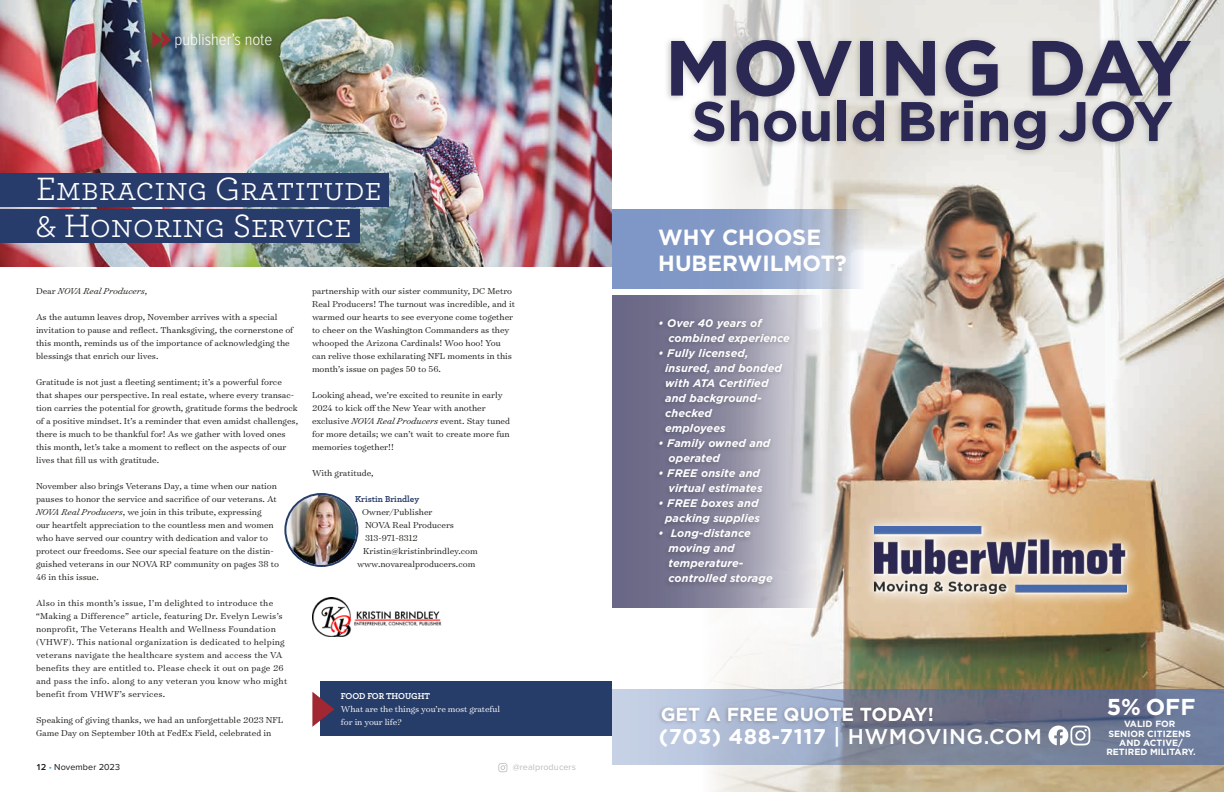
<style>
.page{position:relative;width:1224px;height:792px;background:#fff}
.page>*{position:absolute;margin:0;border:0;box-sizing:border-box;transform-origin:0 0}
.t1{font:700 78px "Gotham";letter-spacing:-.045em;color:#2b2853}
.t2{font:700 55.7px "Gotham";color:#2b2853}
.t3{font:33.9px/36.3px "Archer Pro";color:#fff}
.t4{font:700 23px "Gotham";color:#fff}
.t5{font:700 22px/26.4px "Gotham";color:#fff}
.t6{font:700 21.3px "Gotham";letter-spacing:.025em;color:#fff}
.t7{font:700 18.9px "Gotham";color:#fff}
.t8{font:300 17px "Proxima Nova Cond";color:#fff}
.t9{font:italic 700 11px/15px "Gotham";letter-spacing:.01em;color:#fff}
.t10{font:300 9.8px/13px "Surveyor Text";color:#171713}
.t11{font:300 9.8px/13px "Surveyor Text";letter-spacing:.02em;color:#171713}
.t12{font:300 9.8px/13px "Surveyor Text";letter-spacing:-.01em;color:#fff}
.t13{font:italic 300 9.8px "Surveyor Text";color:#171713}
.t14{font:700 9px/9.2px "Gotham";color:#fff;text-align:center}
.t15{font:9px "Proxima Nova";letter-spacing:.005em;color:#171713}
.t16{font:700 9px "Archer Pro";color:#283c6b}
.t17{font:9px "Proxima Nova";letter-spacing:.01em;color:#bbbcbc}
.t18{font:700 9px "Archer Pro";letter-spacing:-.01em;color:#fff}
.s1{font-style:normal}
.s2{font-style:italic}
.s3{font-weight:600}
.s4{color:#31a5d9}
.s5{font-weight:500}
</style>
<div class="page">
<svg style="left:498px;top:763px;width:9px;height:9px"></svg>
<img style="left:860px;top:0;width:364px;height:792px">
<svg style="left:701px;top:0;width:159px;height:792px"></svg>
<svg style="left:612px;top:209px;width:251px;height:79px;background:#94a6cb"></svg>
<svg style="left:612px;top:296px;width:208px;height:312px;background:#8c8a9f"></svg>
<svg style="left:612px;top:690px;width:612px;height:74px;background:#848ea7"></svg>
<img style="left:654px;top:700px;width:284px;height:33px">
<svg style="left:1048px;top:726px;width:42px;height:19px"></svg>
<img style="left:650px;top:312px;width:153px;height:285px">
<img style="left:667px;top:22px;width:532px;height:146px">
<img style="left:858px;top:510px;width:287px;height:101px">
<img style="left:873px;top:525px;width:257px;height:71px">
<img style="left:875px;top:527px;width:252px;height:66px">
<img style="left:0;top:0;width:612px;height:266px">
<div style="left:320px;top:682px;width:292px;height:54px;background:#263c69"></div>
<svg style="left:312px;top:692px;width:23px;height:35px"></svg>
<img style="left:286px;top:495px;width:70px;height:70px;border-radius:35px">
<div style="left:284px;top:493px;width:74px;height:74px;border:2px solid #263c69;border-radius:50%"></div>
<img style="left:312px;top:598px;width:130px;height:39px">
<svg style="left:152px;top:32px;width:19px;height:16px"></svg>
<div style="left:0;top:174px;width:389px;height:33px;background:#283c6b"></div>
<div style="left:0;top:210px;width:359px;height:33px;background:#283c6b"></div>
<h3 class="t8" style="left:175px;top:32px;width:99px">publisher’s note</h3>
<h3 class="t3" style="left:36px;top:169px;width:347px">Embracing Gratitude &amp; Honoring Service</h3>
<p class="t13" style="left:36px;top:285px;width:113px"><span class="s1">Dear</span> NOVA Real Producers<span class="s1">,</span></p>
<p class="t10" style="left:36px;top:310px;width:259px">As the autumn leaves drop, November arrives with a special invitation to pause and reflect. Thanksgiving, the cornerstone of this month, reminds us of the importance of acknowledging the blessings that enrich our lives.</p>
<p class="t10" style="left:36px;top:375px;width:264px">Gratitude is not just a fleeting sentiment; it’s a powerful force that shapes our perspective. In real estate, where every transac&shy;tion carries the potential for growth, gratitude forms the bedrock of a positive mindset. It’s a reminder that even amidst challenges, there is much to be thankful for! As we gather with loved ones this month, let’s take a moment to reflect on the aspects of our lives that fill us with gratitude.</p>
<p class="t10" style="left:36px;top:479px;width:245px">November also brings Veterans Day, a time when our nation pauses to honor the service and sacrifice of our veterans. At <span class="s2">NOVA Real Producers</span>, we join in this tribute, expressing<br>our heartfelt appreciation to the countless men and women who have served our country with dedication and valor to protect our freedoms. See our special feature on the distin&shy;guished veterans in our NOVA RP community on pages 38 to 46 in this issue.</p>
<p class="t11" style="left:36px;top:596px;width:253px">Also in this month’s issue, I’m delighted to introduce the “Making a Difference” article, featuring Dr. Evelyn Lewis’s nonprofit, The Veterans Health and Wellness Foundation (VHWF). This national organization is dedicated to helping veterans navigate the healthcare system and access the VA benefits they are entitled to. Please check it out on page 26 and pass the info. along to any veteran you know who might benefit from VHWF’s services.</p>
<p class="t10" style="left:36px;top:713px;width:249px">Speaking of giving thanks, we had an unforgettable 2023 NFL<br>Game Day on September 10th at FedEx Field, celebrated in</p>
<p class="t10" style="left:312px;top:284px;width:204px">partnership with our sister community, DC Metro Real Producers! The turnout was incredible, and it warmed our hearts to see everyone come together to cheer on the Washington Commanders as they whooped the Arizona Cardinals! Woo hoo! You can relive those exhilarating NFL moments in this month’s issue on pages 50 to 56.</p>
<p class="t10" style="left:312px;top:388px;width:200px">Looking ahead, we’re excited to reunite in early 2024 to kick off the New Year with another exclusive <span class="s2">NOVA Real Producers</span> event. Stay tuned for more details; we can’t wait to create more fun memories together!!</p>
<p class="t10" style="left:312px;top:466px;width:63px">With gratitude,</p>
<p class="t16" style="left:355px;top:492px;width:66px">Kristin Brindley</p>
<p class="t10" style="left:362px;top:505px;width:72px">Owner/Publisher</p>
<p class="t10" style="left:365px;top:518px;width:91px">NOVA Real Producers</p>
<p class="t10" style="left:365px;top:531px;width:54px">313-971-8312</p>
<p class="t10" style="left:363px;top:544px;width:116px">Kristin@kristinbrindley.com</p>
<p class="t10" style="left:357px;top:557px;width:120px">www.novarealproducers.com</p>
<p class="t18" style="left:341px;top:688px;width:90px">FOOD FOR THOUGHT</p>
<p class="t12" style="left:341px;top:702px;width:161px">What are the things you’re most grateful for in your life?</p>
<p class="t15" style="left:36px;top:762px;width:86px"><span class="s3">12</span> <span class="s4">•</span> November 2023</p>
<p class="t17" style="left:513px;top:762px;width:65px">@realproducers</p>
<h1 class="t1" style="left:665px;top:16px;width:529px">MOVING DAY</h1>
<h2 class="t2" style="left:691px;top:84px;width:483px">Should Bring JOY</h2>
<h3 class="t5" style="left:658px;top:223px;width:190px">WHY CHOOSE<br>HUBERWILMOT?</h3>
<p class="t9" style="left:669px;top:315px;width:123px;text-indent:-10px">• Over 40 years of combined experience</p>
<p class="t9" style="left:665px;top:345px;width:118px;text-indent:-7px">• Fully licensed, insured, and bonded with ATA Certified and background&shy;checked<br>employees</p>
<p class="t9" style="left:669px;top:435px;width:103px;text-indent:-10px">• Family owned and operated</p>
<p class="t9" style="left:658px;top:465px;width:106px;text-align:right">• FREE onsite and virtual estimates</p>
<p class="t9" style="left:658px;top:496px;width:103px;text-align:right">• FREE boxes and packing supplies</p>
<p class="t9" style="left:669px;top:526px;width:106px;text-indent:-10px">• Long-distance moving and temperature&shy;controlled storage</p>
<h3 class="t7" style="left:661px;top:701px;width:274px">GET A FREE QUOTE TODAY!</h3>
<h3 class="t6" style="left:659px;top:723px;width:384px">(703) 488-7117 <span class="s5">| HWMOVING.COM</span></h3>
<h3 class="t4" style="left:1107px;top:692px;width:90px">5% OFF</h3>
<p class="t14" style="left:1106px;top:720px;width:91px">VALID FOR<br>SENIOR CITIZENS<br>AND ACTIVE/<br>RETIRED MILITARY.</p>
</div>
